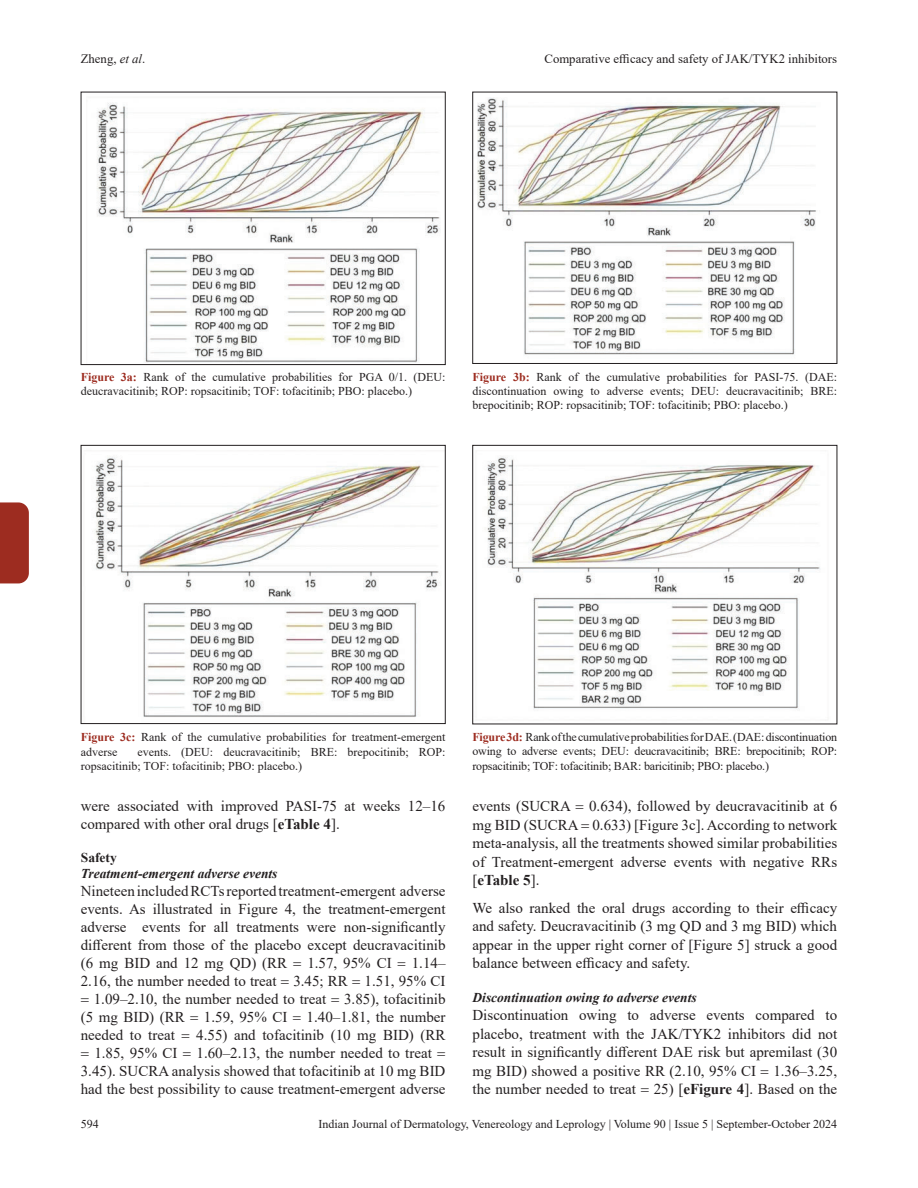
<style>
.page{position:relative;width:918px;height:1188px;background:#fff}
.page>*{position:absolute;margin:0;border:0;box-sizing:border-box;transform-origin:0 0}
.para_first{font:15px/18px "Times New Roman";color:#231f20;text-align:justify}
.para_first_last{font:15px/18.5px "Times New Roman";color:#231f20}
.para_last{font:15px/18.5px "Times New Roman";color:#231f20;text-align:justify}
.heading3{font:italic 700 13.5px "Times New Roman";color:#231f20}
.heading3_stack{font:italic 700 13.5px "Times New Roman";color:#231f20}
.heading2{font:700 13.5px "Times New Roman";color:#231f20}
.t1{font:12.75px "Times New Roman";color:#231f20}
.float_figure_figure{font:12px/14.4px "Times New Roman";color:#231f20}
.s1{font-style:italic}
.s2{font-weight:700;color:#9d2c20}
.s3{font-weight:700}
</style>
<div class="page">
<div style="left:0;top:502px;width:29px;height:81px;background:#9d2c20"></div>
<img style="left:97px;top:103px;width:343px;height:260px">
<div style="left:81px;top:92px;width:365px;height:273px;border:1px solid #231f20"></div>
<img style="left:477px;top:97px;width:339px;height:258px">
<div style="left:472px;top:92px;width:365px;height:272px;border:1px solid #231f20"></div>
<img style="left:95px;top:457px;width:344px;height:260px">
<div style="left:81px;top:445px;width:365px;height:279px;border:1px solid #231f20"></div>
<img style="left:487px;top:457px;width:333px;height:252px">
<div style="left:472px;top:445px;width:365px;height:279px;border:1px solid #231f20"></div>
<p class="t1" style="left:81px;top:50px;width:66px">Zheng, <span class="s1">et al</span>.</p>
<p class="t1" style="left:545px;top:50px;width:294px">Comparative efficacy and safety of JAK/TYK2 inhibitors</p>
<p class="float_figure_figure" style="left:81px;top:369px;width:366px"><span class="s2">Figure 3a:</span> Rank of the cumulative probabilities for PGA 0/1. (DEU: deucravacitinib; ROP: ropsacitinib; TOF: tofacitinib; PBO: placebo.)</p>
<p class="float_figure_figure" style="left:472px;top:369px;width:366px;text-align:justify"><span class="s2">Figure 3b:</span> Rank of the cumulative probabilities for PASI-75. (DAE: discontinuation owing to adverse events; DEU: deucravacitinib; BRE: brepocitinib; ROP: ropsacitinib; TOF: tofacitinib; PBO: placebo.)</p>
<p class="float_figure_figure" style="left:81px;top:730px;width:366px"><span class="s2">Figure 3c:</span> Rank of the cumulative probabilities for treatment-emergent adverse</p>
<p class="float_figure_figure" style="left:81px;top:744px;width:366px;text-indent:57px">events. (DEU: deucravacitinib; BRE: brepocitinib; ROP: ropsacitinib; TOF: tofacitinib; PBO: placebo.)</p>
<p class="para_first_last" style="left:81px;top:797px;width:366px;line-height:18px">were associated with improved PASI-75 at weeks 12–16 compared with other oral drugs [<span class="s3">eTable 4</span>].</p>
<p class="heading2" style="left:81px;top:848px;width:37px">Safety</p>
<p class="heading3_stack" style="left:81px;top:864px;width:198px">Treatment-emergent adverse events</p>
<p class="para_first" style="left:81px;top:882px;width:366px">Nineteen included RCTs reported treatment-emergent adverse events. As illustrated in Figure 4, the treatment-emergent adverse events for all treatments were non-significantly different from those of the placebo except deucravacitinib (6 mg BID and 12 mg QD) (RR</p>
<p class="para_first" style="left:307px;top:954px;width:86px">1.57, 95% CI</p>
<p class="para_first" style="left:412px;top:954px;width:35px">1.14–</p>
<p class="para_first" style="left:81px;top:972px;width:366px">2.16, the number needed to treat 3.45; RR 1.51, 95% CI</p>
<p class="para_first" style="left:94px;top:990px;width:353px">1.09–2.10, the number needed to treat 3.85), tofacitinib</p>
<p class="para_first" style="left:81px;top:1008px;width:105px">(5 mg BID) (RR</p>
<p class="para_first" style="left:204px;top:1008px;width:85px">1.59, 95% CI</p>
<p class="para_first" style="left:307px;top:1008px;width:140px">1.40–1.81, the number</p>
<p class="para_first" style="left:81px;top:1026px;width:96px">needed to treat</p>
<p class="para_first" style="left:196px;top:1026px;width:251px">4.55) and tofacitinib (10 mg BID) (RR</p>
<p class="para_first" style="left:94px;top:1044px;width:85px">1.85, 95% CI</p>
<p class="para_first" style="left:81px;top:1044px;width:366px;text-align:left;text-indent:116px">1.60–2.13, the number needed to treat<br>3.45). SUCRA analysis showed that tofacitinib at 10 mg BID had the best possibility to cause treatment-emergent adverse</p>
<p class="float_figure_figure" style="left:472px;top:729px;width:366px;text-align:justify"><span class="s2">Figure 3d:</span> Rank of the cumulative probabilities for DAE. (DAE: discontinuation owing to adverse events; DEU: deucravacitinib; BRE: brepocitinib; ROP: ropsacitinib; TOF: tofacitinib; BAR: baricitinib; PBO: placebo.)</p>
<p class="para_first" style="left:472px;top:796px;width:366px;line-height:18.5px">events (SUCRA 0.634), followed by deucravacitinib at 6 mg BID (SUCRA 0.633) [Figure 3c]. According to network meta-analysis, all the treatments showed similar probabilities of Treatment-emergent adverse events with negative RRs [<span class="s3">eTable 5</span>].</p>
<p class="para_last" style="left:472px;top:898px;width:366px">We also ranked the oral drugs according to their efficacy and safety. Deucravacitinib (3 mg QD and 3 mg BID) which appear in the upper right corner of [Figure 5] struck a good balance between efficacy and safety.</p>
<p class="heading3" style="left:472px;top:988px;width:226px">Discontinuation owing to adverse events</p>
<p class="para_first_last" style="left:472px;top:1005px;width:366px;text-align:justify">Discontinuation owing to adverse events compared to placebo, treatment with the JAK/TYK2 inhibitors did not result in significantly different DAE risk but apremilast (30 mg BID) showed a positive RR (2.10, 95% CI 1.36–3.25, the number needed to treat 25) [<span class="s3">eFigure 4</span>]. Based on the</p>
<p class="float_figure_figure" style="left:81px;top:1117px;width:19px">594</p>
<p class="float_figure_figure" style="left:318px;top:1117px;width:520px">Indian Journal of Dermatology, Venereology and Leprology | Volume 90 | Issue 5 | September-October 2024</p>
</div>
